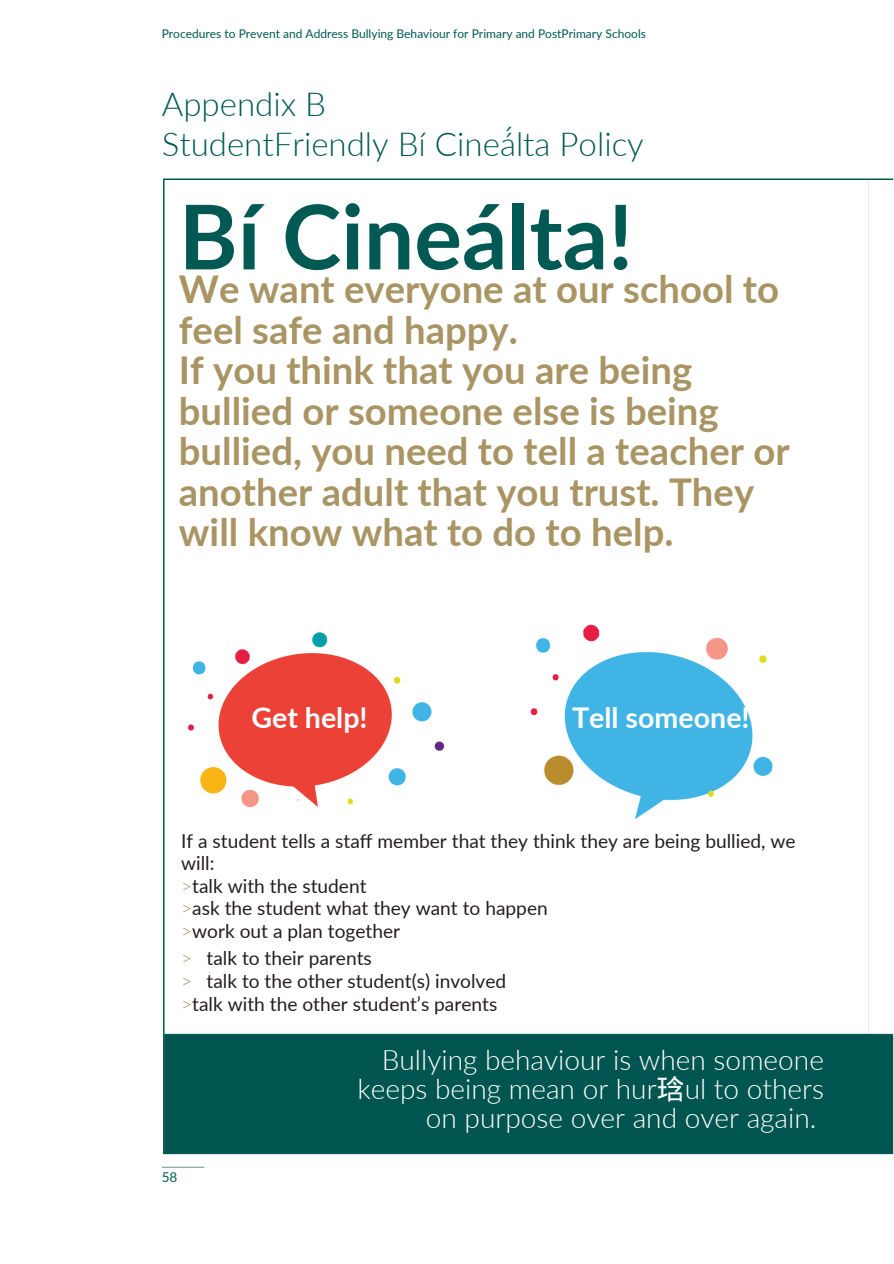
<style>
.page{position:relative;width:894px;height:1264px;background:#fff}
.page>*{position:absolute;margin:0;border:0;box-sizing:border-box;transform-origin:0 0}
.t1{font:700 89.25px "Lato";color:#005952}
.t2{font:700 38.25px/40.5px "Lato";color:#a99563}
.t3{font:300 33px/40.5px "Lato";color:#005952}
.t4{font:700 28.5px "Lato";color:#fff}
.t5{font:300 28.05px/29.2px "Lato";color:#fff;text-align:right}
.t6{font:19.2px/22.5px "Lato";color:#231f20}
.t7{font:300 19.2px/22.5px "Lato";color:#a99563}
.t8{font:13.5px "Lato";color:#005952}
.t9{font:12px "Lato";color:#005952}
.s1{font-weight:300;color:#a99563}
.s2{font-family:"Wen Quan Yi Micro Hei";font-weight:400}
</style>
<div class="page">
<img style="left:161px;top:178px;width:732px;height:990px">
<h2 class="t9" style="left:162px;top:26px;width:485px">Procedures to Prevent and Address Bullying Behaviour for Primary and PostPrimary Schools</h2>
<h1 class="t3" style="left:162px;top:82px;width:483px">Appendix B<br>StudentFriendly Bí Cineá́ lta Policy</h1>
<h3 class="t1" style="left:179px;top:181px;width:455px">Bí Cineálta!</h3>
<h3 class="t2" style="left:179px;top:268px;width:612px">We want everyone at our school to feel safe and happy.<br>If you think that you are being bullied or someone else is being bullied, you need to tell a teacher or another adult that you trust. They will know what to do to help.</h3>
<h4 class="t4" style="left:251px;top:700px;width:118px">Get help!</h4>
<p class="t4" style="left:572px;top:699px;width:179px">Tell someone!</p>
<h3 class="t6" style="left:181px;top:828px;width:615px">If a student tells a staff member that they think they are being bullied, we will:<br><span class="s1">&gt;</span>talk with the student<br><span class="s1">&gt;</span>ask the student what they want to happen<br><span class="s1">&gt;</span>work out a plan together</h3>
<h5 class="t7" style="left:181px;top:946px;width:13px">&gt; &gt;</h5>
<p class="t6" style="left:206px;top:946px;width:301px">talk to their parents<br>talk to the other student(s) involved</p>
<h5 class="t6" style="left:181px;top:992px;width:317px"><span class="s1">&gt;</span>talk with the other student’s parents</h5>
<h5 class="t5" style="left:357px;top:1044px;width:468px">Bullying behaviour is when someone keeps being mean or hur<span class="s2">琀</span>ul to others on purpose over and over again.</h5>
<p class="t8" style="left:162px;top:1168px;width:17px">58</p>
</div>
